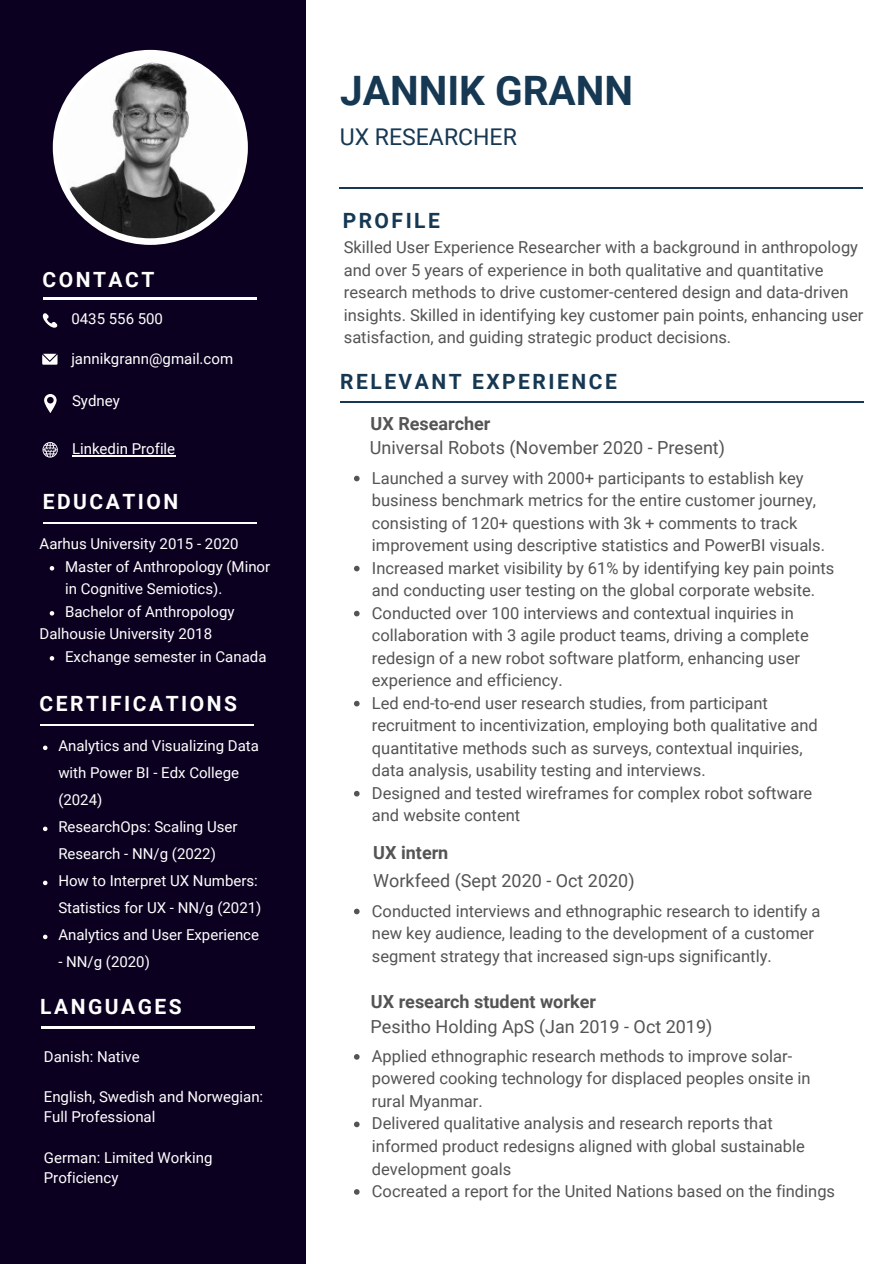
<style>
.page{position:relative;width:894px;height:1264px;background:#fff}
.page>*{position:absolute;margin:0;border:0;box-sizing:border-box;transform-origin:0 0}
.t1{font:700 40.5px "Roboto";color:#163853}
.t2{font:23.1px "Roboto";color:#163853}
.t3{font:700 21px "Roboto";letter-spacing:.12em;color:#fff}
.t4{font:700 21px "Roboto";letter-spacing:.12em;color:#163853}
.t5{font:18px "Roboto";color:#545454}
.t6{font:700 18px "Roboto";color:#545454}
.t7{font:16.5px/22.5px "Roboto";color:#545454}
.t8{font:15px/27px "Roboto";color:#fff}
</style>
<div class="page">
<div style="left:0;top:0;width:305px;height:1263px;background:#0c0020"></div>
<div style="left:53px;top:50px;width:195px;height:195px;background:#fff;border-radius:50%"></div>
<img style="left:59px;top:56px;width:182px;height:182px;border-radius:50%">
<svg style="left:43px;top:313px;width:14px;height:15px"></svg>
<svg style="left:42px;top:354px;width:15px;height:11px"></svg>
<svg style="left:44px;top:394px;width:12px;height:19px"></svg>
<hr style="left:43px;top:298px;width:214px;height:1px;background:#fff">
<svg style="left:42px;top:442px;width:16px;height:15px"></svg>
<hr style="left:43px;top:522px;width:214px;height:1px;background:#fff">
<hr style="left:40px;top:724px;width:214px;height:1px;background:#fff">
<hr style="left:41px;top:1026px;width:213px;height:2px;background:#fff">
<hr style="left:340px;top:401px;width:523px;height:1px;background:#163853">
<hr style="left:72px;top:455px;width:103px;height:1px;background:#fff">
<svg style="left:43px;top:745px;width:4px;height:5px"></svg>
<svg style="left:43px;top:826px;width:4px;height:5px"></svg>
<svg style="left:43px;top:880px;width:4px;height:5px"></svg>
<svg style="left:43px;top:934px;width:4px;height:5px"></svg>
<svg style="left:50px;top:566px;width:4px;height:4px"></svg>
<svg style="left:50px;top:611px;width:4px;height:4px"></svg>
<svg style="left:50px;top:656px;width:4px;height:4px"></svg>
<svg style="left:354px;top:475px;width:5px;height:6px"></svg>
<svg style="left:354px;top:565px;width:5px;height:6px"></svg>
<svg style="left:354px;top:610px;width:5px;height:6px"></svg>
<svg style="left:354px;top:700px;width:5px;height:6px"></svg>
<svg style="left:354px;top:790px;width:5px;height:6px"></svg>
<hr style="left:339px;top:187px;width:523px;height:2px;background:#163853">
<svg style="left:354px;top:908px;width:5px;height:6px"></svg>
<svg style="left:354px;top:1054px;width:5px;height:5px"></svg>
<svg style="left:354px;top:1121px;width:5px;height:6px"></svg>
<svg style="left:354px;top:1189px;width:5px;height:5px"></svg>
<p class="t3" style="left:42px;top:267px;width:113px">CONTACT</p>
<p class="t8" style="left:71px;top:305px;width:93px">0435 556 500</p>
<p class="t8" style="left:71px;top:345px;width:163px">jannikgrann@gmail.com</p>
<p class="t8" style="left:72px;top:387px;width:49px">Sydney</p>
<p class="t8" style="left:72px;top:435px;width:105px">Linkedin Profile</p>
<h2 class="t3" style="left:43px;top:490px;width:137px">EDUCATION</h2>
<p class="t8" style="left:40px;top:530px;width:200px">Aarhus University 2015 - 2020</p>
<p class="t8" style="left:65px;top:555px;width:207px;line-height:22.5px">Master of Anthropology (Minor in Cognitive Semiotics).</p>
<h2 class="t8" style="left:65px;top:598px;width:171px">Bachelor of Anthropology</h2>
<p class="t8" style="left:40px;top:620px;width:174px">Dalhousie University 2018</p>
<p class="t8" style="left:65px;top:643px;width:203px">Exchange semester in Canada</p>
<p class="t3" style="left:40px;top:692px;width:199px">CERTIFICATIONS</p>
<h2 class="t8" style="left:58px;top:732px;width:202px">Analytics and Visualizing Data with Power BI - Edx College (2024)</h2>
<p class="t8" style="left:58px;top:813px;width:181px">ResearchOps: Scaling User<br>Research - NN/g (2022)</p>
<p class="t8" style="left:58px;top:867px;width:204px">How to Interpret UX Numbers:<br>Statistics for UX - NN/g (2021)</p>
<p class="t8" style="left:58px;top:921px;width:202px">Analytics and User Experience</p>
<p class="t8" style="left:58px;top:948px;width:93px">- NN/g (2020)</p>
<p class="t3" style="left:40px;top:994px;width:143px">LANGUAGES</p>
<p class="t8" style="left:44px;top:1042px;width:97px">Danish: Native</p>
<p class="t8" style="left:44px;top:1086px;width:221px;line-height:20.2px">English, Swedish and Norwegian:<br>Full Professional</p>
<h2 class="t8" style="left:44px;top:1147px;width:170px;line-height:20.2px">German: Limited Working<br>Proficiency</h2>
<p class="t1" style="left:340px;top:67px;width:294px">JANNIK GRANN</p>
<p class="t2" style="left:339px;top:123px;width:179px">UX RESEARCHER</p>
<p class="t4" style="left:342px;top:208px;width:99px">PROFILE</p>
<h1 class="t7" style="left:344px;top:236px;width:521px">Skilled User Experience Researcher with a background in anthropology and over 5 years of experience in both qualitative and quantitative research methods to drive customer-centered design and data-driven insights. Skilled in identifying key customer pain points, enhancing user satisfaction, and guiding strategic product decisions.</h1>
<p class="t4" style="left:340px;top:369px;width:278px">RELEVANT EXPERIENCE</p>
<h3 class="t6" style="left:370px;top:413px;width:121px">UX Researcher</h3>
<h2 class="t5" style="left:370px;top:437px;width:356px">Universal Robots (November 2020 - Present)</h2>
<h5 class="t7" style="left:372px;top:466px;width:454px">Launched a survey with 2000+ participants to establish key business benchmark metrics for the entire customer journey, consisting of 120+ questions with 3k + comments to track improvement using descriptive statistics and PowerBI visuals.</h5>
<h2 class="t7" style="left:372px;top:556px;width:464px">Increased market visibility by 61% by identifying key pain points and conducting user testing on the global corporate website.</h2>
<h4 class="t7" style="left:372px;top:601px;width:438px">Conducted over 100 interviews and contextual inquiries in collaboration with 3 agile product teams, driving a complete redesign of a new robot software platform, enhancing user experience and efficiency.</h4>
<h5 class="t7" style="left:372px;top:691px;width:447px">Led end-to-end user research studies, from participant recruitment to incentivization, employing both qualitative and quantitative methods such as surveys, contextual inquiries, data analysis, usability testing and interviews.</h5>
<p class="t7" style="left:372px;top:781px;width:442px">Designed and tested wireframes for complex robot software and website content</p>
<p class="t6" style="left:373px;top:842px;width:77px">UX intern</p>
<p class="t5" style="left:373px;top:870px;width:263px">Workfeed (Sept 2020 - Oct 2020)</p>
<p class="t7" style="left:372px;top:899px;width:450px">Conducted interviews and ethnographic research to identify a new key audience, leading to the development of a customer segment strategy that increased sign-ups significantly.</p>
<p class="t6" style="left:371px;top:990px;width:226px">UX research student worker</p>
<h4 class="t5" style="left:370px;top:1016px;width:343px">Pesitho Holding ApS (Jan 2019 - Oct 2019)</h4>
<h4 class="t7" style="left:372px;top:1045px;width:440px">Applied ethnographic research methods to improve solar&shy;powered cooking technology for displaced peoples onsite in rural Myanmar.</h4>
<h5 class="t7" style="left:372px;top:1112px;width:434px">Delivered qualitative analysis and research reports that informed product redesigns aligned with global sustainable development goals</h5>
<p class="t7" style="left:372px;top:1180px;width:464px">Cocreated a report for the United Nations based on the findings</p>
</div>
